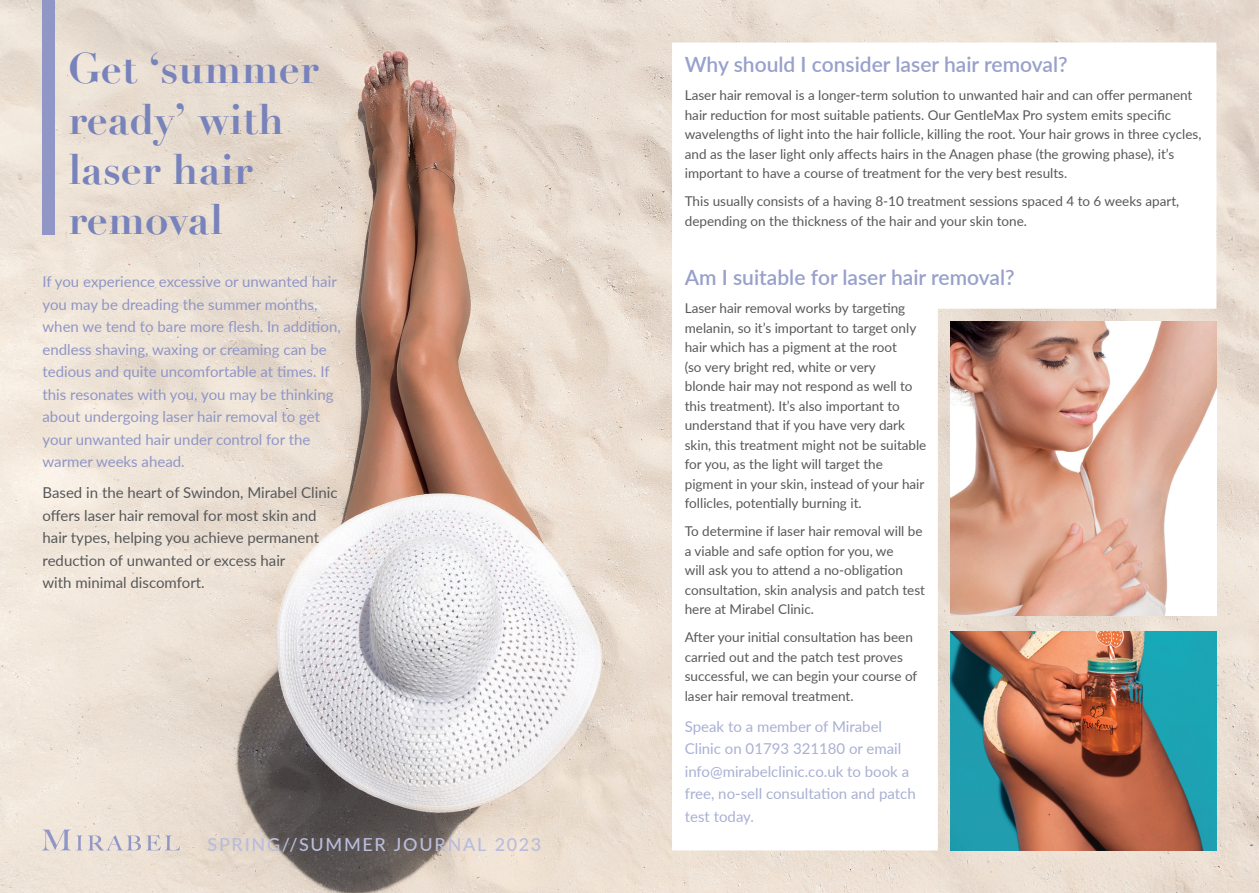
<style>
.page{position:relative;width:1259px;height:893px;background:#fff}
.page>*{position:absolute;margin:0;border:0;box-sizing:border-box;transform-origin:0 0}
.t1{font:700 42px/50.4px "Didot";color:#7983bb}
.t2{font:600 21px "Lato";color:#98a0cb}
.t3{font:500 18px "Lato";letter-spacing:.095em;color:#b9bcdb}
.t4{font:15px/22.5px "Lato";color:#9096c6}
.t5{font:15px/22.5px "Lato";color:#57585a}
.t6{font:15px/22.5px "Lato";color:#a9b0d3}
.t7{font:13.5px/19.5px "Lato";color:#57585a}
</style>
<div class="page">
<img style="left:0;top:0;width:1259px;height:893px">
<svg style="left:672px;top:43px;width:544px;height:807px"></svg>
<img style="left:950px;top:322px;width:266px;height:294px">
<img style="left:950px;top:631px;width:266px;height:219px">
<div style="left:43px;top:0;width:12px;height:235px;background:#9096c6"></div>
<svg style="left:42px;top:830px;width:138px;height:20px"></svg>
<h1 class="t1" style="left:68px;top:44px;width:252px">Get ‘summer ready’ with laser hair removal</h1>
<p class="t4" style="left:43px;top:270px;width:300px">If you experience excessive or unwanted hair you may be dreading the summer months, when we tend to bare more flesh. In addition, endless shaving, waxing or creaming can be tedious and quite uncomfortable at times. If this resonates with you, you may be thinking about undergoing laser hair removal to get your unwanted hair under control for the warmer weeks ahead.</p>
<p class="t5" style="left:43px;top:481px;width:296px">Based in the heart of Swindon, Mirabel Clinic offers laser hair removal for most skin and hair types, helping you achieve permanent reduction of unwanted or excess hair<br>with minimal discomfort.</p>
<h3 class="t3" style="left:207px;top:831px;width:335px">SPRING//SUMMER JOURNAL 2023</h3>
<h2 class="t2" style="left:685px;top:49px;width:384px">Why should I consider laser hair removal?</h2>
<p class="t7" style="left:685px;top:85px;width:518px">Laser hair removal is a longer-term solution to unwanted hair and can offer permanent hair reduction for most suitable patients. Our GentleMax Pro system emits specific wavelengths of light into the hair follicle, killing the root. Your hair grows in three cycles, and as the laser light only affects hairs in the Anagen phase (the growing phase), it’s important to have a course of treatment for the very best results.</p>
<p class="t7" style="left:685px;top:191px;width:496px">This usually consists of a having 8-10 treatment sessions spaced 4 to 6 weeks apart, depending on the thickness of the hair and your skin tone.</p>
<h2 class="t2" style="left:685px;top:262px;width:331px">Am I suitable for laser hair removal?</h2>
<p class="t7" style="left:685px;top:298px;width:243px">Laser hair removal works by targeting melanin, so it’s important to target only hair which has a pigment at the root<br>(so very bright red, white or very<br>blonde hair may not respond as well to this treatment). It’s also important to understand that if you have very dark skin, this treatment might not be suitable for you, as the light will target the pigment in your skin, instead of your hair follicles, potentially burning it.</p>
<p class="t7" style="left:685px;top:521px;width:242px">To determine if laser hair removal will be a viable and safe option for you, we<br>will ask you to attend a no-obligation consultation, skin analysis and patch test here at Mirabel Clinic.</p>
<p class="t7" style="left:685px;top:627px;width:234px">After your initial consultation has been carried out and the patch test proves successful, we can begin your course of laser hair removal treatment.</p>
<p class="t6" style="left:685px;top:714px;width:232px">Speak to a member of Mirabel<br>Clinic on 01793 321180 or email info@mirabelclinic.co.uk to book a free, no-sell consultation and patch test today.</p>
</div>
